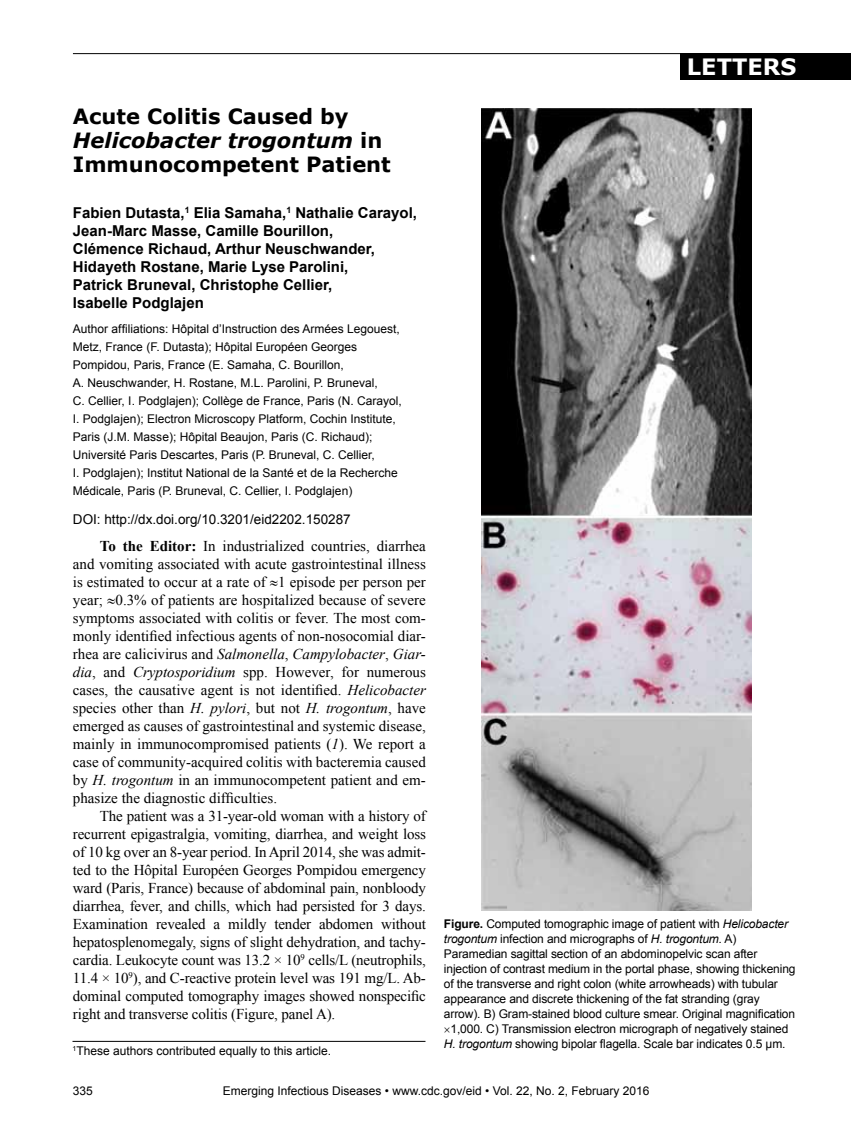
<style>
.page{position:relative;width:851px;height:1134px;background:#fff}
.page>*{position:absolute;margin:0;border:0;box-sizing:border-box;transform-origin:0 0}
.t1{font:700 22.5px "Verdana";color:#fff}
.t2{font:700 21px/24px "Verdana";color:#000}
.t3{font:15px/18px "Times New Roman";letter-spacing:-.005em;color:#000;text-align:justify}
.t4{font:700 15px/18px "Arial";color:#000}
.t5{font:13.5px "Arial";color:#000}
.t6{font:12px/18px "Arial";color:#000}
.s1{font-style:italic}
.s2{font-weight:700}
</style>
<div class="page">
<hr style="left:73px;top:53px;width:777px;height:1px;background:#000">
<hr style="left:72px;top:1041px;width:353px;height:1px;background:#000">
<img style="left:481px;top:108px;width:270px;height:803px">
<div style="left:680px;top:53px;width:170px;height:27px;background:#000"></div>
<h2 class="t2" style="left:73px;top:104px;width:319px">Acute Colitis Caused by<br><span class="s1">Helicobacter trogontum</span> in<br>Immunocompetent Patient</h2>
<p class="t4" style="left:73px;top:205px;width:346px">Fabien Dutasta,<sup>1</sup> Elia Samaha,<sup>1</sup> Nathalie Carayol, Jean-Marc Masse, Camille Bourillon,<br>Clémence Richaud, Arthur Neuschwander, Hidayeth Rostane, Marie Lyse Parolini,<br>Patrick Bruneval, Christophe Cellier,<br>Isabelle Podglajen</p>
<p class="t6" style="left:73px;top:320px;width:330px">Author affiliations: Hôpital d’Instruction des Armées Legouest, Metz, France (F. Dutasta); Hôpital Européen Georges Pompidou, Paris, France (E. Samaha, C. Bourillon,<br>A. Neuschwander, H. Rostane, M.L. Parolini, P. Bruneval,<br>C. Cellier, I. Podglajen); Collège de France, Paris (N. Carayol, I. Podglajen); Electron Microscopy Platform, Cochin Institute, Paris (J.M. Masse); Hôpital Beaujon, Paris (C. Richaud); Université Paris Descartes, Paris (P. Bruneval, C. Cellier,<br>I. Podglajen); Institut National de la Santé et de la Recherche Médicale, Paris (P. Bruneval, C. Cellier, I. Podglajen)</p>
<p class="t5" style="left:73px;top:511px;width:279px">DOI: http://dx.doi.org/10.3201/eid2202.150287</p>
<p class="t3" style="left:73px;top:537px;width:354px;text-indent:27px"><span class="s2">To the Editor:</span> In industrialized countries, diarrhea and vomiting associated with acute gastrointestinal illness is estimated to occur at a rate of ≈1 episode per person per year; ≈0.3% of patients are hospitalized because of severe symptoms associated with colitis or fever. The most com&shy;monly identified infectious agents of non-nosocomial diar&shy;rhea are calicivirus and <span class="s1">Salmonella</span>, <span class="s1">Campylobacter</span>, <span class="s1">Giar&shy;dia</span>, and <span class="s1">Cryptosporidium</span> spp. However, for numerous cases, the causative agent is not identified. <span class="s1">Helicobacter </span>species other than <span class="s1">H. pylori</span>, but not <span class="s1">H. trogontum</span>, have emerged as causes of gastrointestinal and systemic disease, mainly in immunocompromised patients (<span class="s1">1</span>). We report a case of community-acquired colitis with bacteremia caused by <span class="s1">H. trogontum</span> in an immunocompetent patient and em&shy;phasize the diagnostic difficulties.</p>
<p class="t3" style="left:73px;top:807px;width:354px;text-indent:27px">The patient was a 31-year-old woman with a history of recurrent epigastralgia, vomiting, diarrhea, and weight loss of 10 kg over an 8-year period. In April 2014, she was admit&shy;ted to the Hôpital Européen Georges Pompidou emergency ward (Paris, France) because of abdominal pain, nonbloody diarrhea, fever, and chills, which had persisted for 3 days.<br>Examination revealed a mildly tender abdomen without hepatosplenomegaly, signs of slight dehydration, and tachy&shy;cardia. Leukocyte count was 13.2 × 10<sup>9</sup> cells/L (neutrophils, 11.4 × 10<sup>9</sup>), and C-reactive protein level was 191 mg/L. Ab&shy;dominal computed tomography images showed nonspecific right and transverse colitis (Figure, panel A).</p>
<p class="t6" style="left:72px;top:1042px;width:260px"><sup>1</sup>These authors contributed equally to this article.</p>
<h1 class="t1" style="left:687px;top:51px;width:111px">LETTERS</h1>
<p class="t6" style="left:444px;top:915px;width:346px"><span class="s2">Figure.</span> Computed tomographic image of patient with <span class="s1">Helicobacter</span></p>
<p class="t6" style="left:444px;top:930px;width:294px"><span class="s1">trogontum</span> infection and micrographs of <span class="s1">H. trogontum.</span> A)</p>
<p class="t6" style="left:444px;top:945px;width:315px">Paramedian sagittal section of an abdominopelvic scan after</p>
<p class="t6" style="left:444px;top:960px;width:353px">injection of contrast medium in the portal phase, showing thickening</p>
<p class="t6" style="left:444px;top:975px;width:335px">of the transverse and right colon (white arrowheads) with tubular</p>
<p class="t6" style="left:444px;top:990px;width:317px">appearance and discrete thickening of the fat stranding (gray</p>
<p class="t6" style="left:444px;top:1005px;width:352px">arrow). B) Gram-stained blood culture smear. Original magnification</p>
<p class="t6" style="left:450px;top:1020px;width:339px">1,000. C) Transmission electron micrograph of negatively stained</p>
<p class="t6" style="left:444px;top:1035px;width:343px"><span class="s1">H. trogontum</span> showing bipolar flagella. Scale bar indicates 0.5 μm.</p>
<p class="t6" style="left:73px;top:1082px;width:22px">335</p>
<p class="t6" style="left:223px;top:1082px;width:428px">Emerging Infectious Diseases • www.cdc.gov/eid • Vol. 22, No. 2, February 2016</p>
</div>
